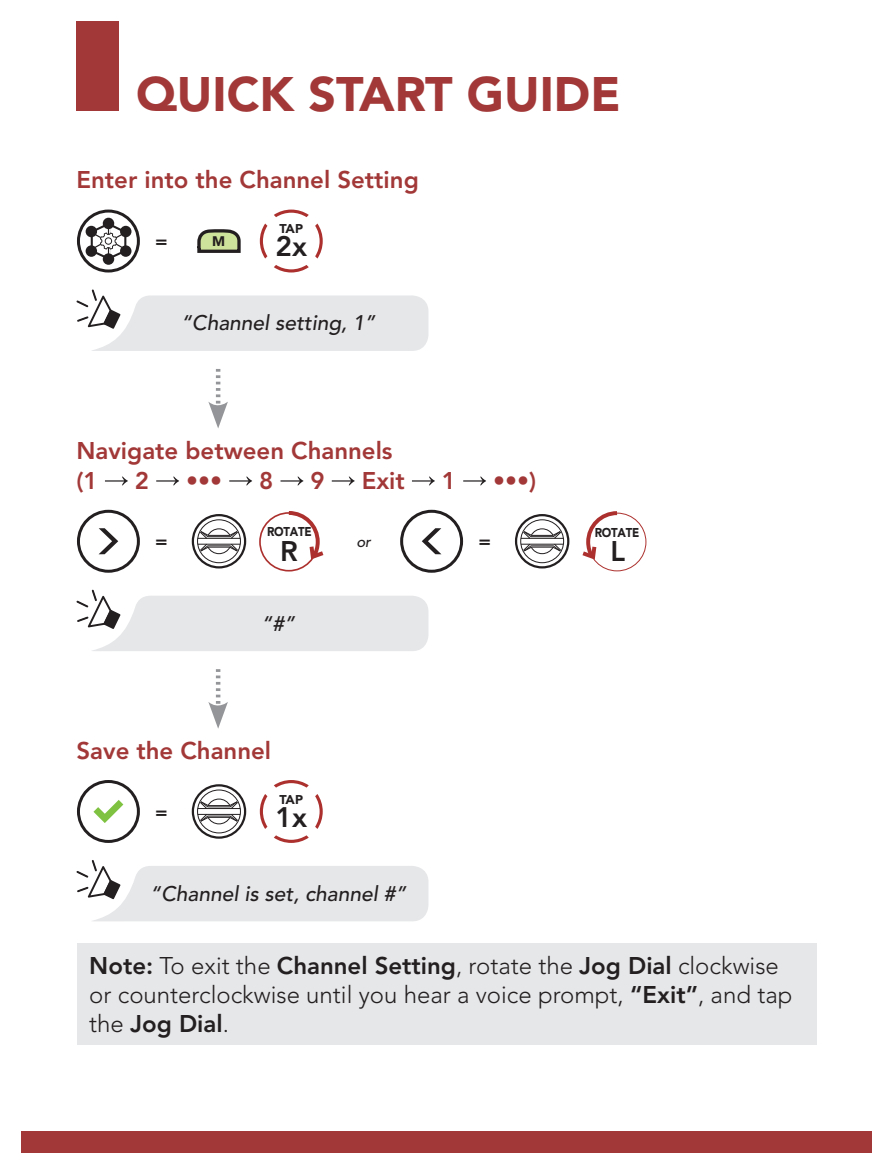
<style>
.page{position:relative;width:893px;height:1174px;background:#fff}
.page>*{position:absolute;margin:0;border:0;box-sizing:border-box;transform-origin:0 0}
.t1{font:900 48px "Avenir LT Std";color:#a23837}
.t2{font:800 28.2px "Avenir LT Std";color:#231f20}
.t3{font:300 24px/28.8px "Avenir LT Std";color:#231f20}
.t4{font:800 24px/30px "Avenir LT Std";color:#a23837}
.t5{font:italic 500 21px "Avenir LT Std";color:#231f20}
.t6{font:800 18.9px "Avenir LT Std";color:#231f20}
.t7{font:italic 500 15px "Avenir LT Std";color:#231f20}
.t8{font:900 13.8px "Avenir LT Std";color:#231f20}
.t9{font:900 12.6px "Avenir LT Std";letter-spacing:-.02em;color:#231f20;scale:.9 1}
.t10{font:900 12.6px "Avenir LT Std";letter-spacing:-.02em;color:#231f20}
.s1{font-weight:800}
</style>
<div class="page">
<div style="left:21px;top:1131px;width:851px;height:21px;background:#a23837"></div>
<div style="left:77px;top:21px;width:42px;height:90px;background:#a23837"></div>
<svg style="left:77px;top:209px;width:63px;height:63px"></svg>
<svg style="left:197px;top:229px;width:44px;height:24px"></svg>
<svg style="left:260px;top:209px;width:63px;height:63px"></svg>
<svg style="left:77px;top:289px;width:351px;height:62px"></svg>
<svg style="left:208px;top:369px;width:20px;height:59px"></svg>
<svg style="left:105px;top:476px;width:23px;height:9px"></svg>
<svg style="left:156px;top:476px;width:23px;height:9px"></svg>
<svg style="left:229px;top:476px;width:23px;height:9px"></svg>
<svg style="left:281px;top:476px;width:22px;height:9px"></svg>
<svg style="left:332px;top:476px;width:23px;height:9px"></svg>
<svg style="left:412px;top:476px;width:23px;height:9px"></svg>
<svg style="left:463px;top:476px;width:23px;height:9px"></svg>
<svg style="left:77px;top:510px;width:63px;height:63px"></svg>
<svg style="left:192px;top:514px;width:54px;height:54px"></svg>
<svg style="left:193px;top:515px;width:52px;height:52px"></svg>
<div style="left:192px;top:514px;width:54px;height:54px;border:2px solid #231f20;border-radius:50%"></div>
<div style="left:197px;top:519px;width:44px;height:44px;border:1px solid #231f20;border-radius:50%"></div>
<hr style="left:198px;top:538px;width:42px;height:1px;background:#231f20">
<hr style="left:198px;top:543px;width:42px;height:1px;background:#231f20">
<svg style="left:199px;top:528px;width:40px;height:26px"></svg>
<div style="left:259px;top:512px;width:60px;height:59px;border:2px solid #ac312e;border-radius:50%"></div>
<svg style="left:285px;top:511px;width:38px;height:51px"></svg>
<svg style="left:400px;top:510px;width:63px;height:63px"></svg>
<svg style="left:515px;top:514px;width:54px;height:54px"></svg>
<svg style="left:516px;top:515px;width:52px;height:52px"></svg>
<div style="left:515px;top:514px;width:54px;height:54px;border:2px solid #231f20;border-radius:50%"></div>
<div style="left:520px;top:519px;width:44px;height:44px;border:1px solid #231f20;border-radius:50%"></div>
<hr style="left:521px;top:538px;width:42px;height:1px;background:#231f20">
<hr style="left:521px;top:543px;width:42px;height:1px;background:#231f20">
<svg style="left:522px;top:528px;width:40px;height:26px"></svg>
<svg style="left:582px;top:511px;width:36px;height:51px"></svg>
<div style="left:588px;top:512px;width:58px;height:59px;border:1px solid #ac312e;border-radius:50%"></div>
<svg style="left:77px;top:590px;width:351px;height:61px"></svg>
<svg style="left:208px;top:669px;width:20px;height:59px"></svg>
<svg style="left:77px;top:780px;width:63px;height:63px"></svg>
<svg style="left:192px;top:784px;width:54px;height:54px"></svg>
<svg style="left:193px;top:785px;width:52px;height:52px"></svg>
<div style="left:192px;top:784px;width:54px;height:54px;border:2px solid #231f20;border-radius:50%"></div>
<div style="left:197px;top:789px;width:44px;height:44px;border:1px solid #231f20;border-radius:50%"></div>
<hr style="left:198px;top:808px;width:42px;height:1px;background:#231f20">
<hr style="left:198px;top:814px;width:42px;height:1px;background:#231f20">
<svg style="left:199px;top:798px;width:40px;height:26px"></svg>
<svg style="left:260px;top:780px;width:63px;height:63px"></svg>
<svg style="left:77px;top:860px;width:351px;height:61px"></svg>
<div style="left:77px;top:943px;width:739px;height:101px;background:#e6e7e9"></div>
<h1 class="t1" style="left:136px;top:65px;width:486px">QUICK START GUIDE</h1>
<p class="t4" style="left:77px;top:165px;width:344px">Enter into the Channel Setting</p>
<p class="t10" style="left:280px;top:221px;width:25px">TAP</p>
<p class="t6" style="left:155px;top:230px;width:14px">=</p>
<p class="t8" style="left:212px;top:233px;width:15px">M</p>
<p class="t2" style="left:275px;top:230px;width:33px">2x</p>
<p class="t5" style="left:181px;top:311px;width:196px">“Channel setting, 1”</p>
<p class="t4" style="left:77px;top:435px;width:318px">Navigate between Channels (1</p>
<p class="t4" style="left:135px;top:465px;width:16px">2</p>
<p class="t4" style="left:186px;top:465px;width:37px">•••</p>
<p class="t4" style="left:259px;top:465px;width:16px">8</p>
<p class="t4" style="left:310px;top:465px;width:16px">9</p>
<p class="t4" style="left:362px;top:465px;width:45px">Exit</p>
<p class="t4" style="left:442px;top:465px;width:16px">1</p>
<p class="t4" style="left:493px;top:465px;width:45px">•••)</p>
<p class="t6" style="left:155px;top:530px;width:14px">=</p>
<p class="t9" style="left:267px;top:524px;width:51px">ROTATE</p>
<p class="t2" style="left:280px;top:534px;width:19px">R</p>
<p class="t7" style="left:356px;top:533px;width:16px">or</p>
<p class="t6" style="left:478px;top:530px;width:14px">=</p>
<p class="t5" style="left:262px;top:611px;width:35px">“#”</p>
<p class="t4" style="left:77px;top:735px;width:196px">Save the Channel</p>
<p class="t10" style="left:280px;top:791px;width:25px">TAP</p>
<p class="t6" style="left:155px;top:801px;width:14px">=</p>
<p class="t2" style="left:275px;top:800px;width:33px">1x</p>
<p class="t5" style="left:150px;top:881px;width:257px">“Channel is set, channel #”</p>
<p class="t9" style="left:595px;top:524px;width:51px">ROTATE</p>
<p class="t2" style="left:610px;top:534px;width:16px">L</p>
<p class="t3" style="left:89px;top:951px;width:705px"><span class="s1">Note:</span> To exit the <span class="s1">Channel Setting</span>, rotate the <span class="s1">Jog Dial</span> clockwise or counterclockwise until you hear a voice prompt, <span class="s1">“Exit”</span>, and tap the <span class="s1">Jog Dial</span>.</p>
</div>
